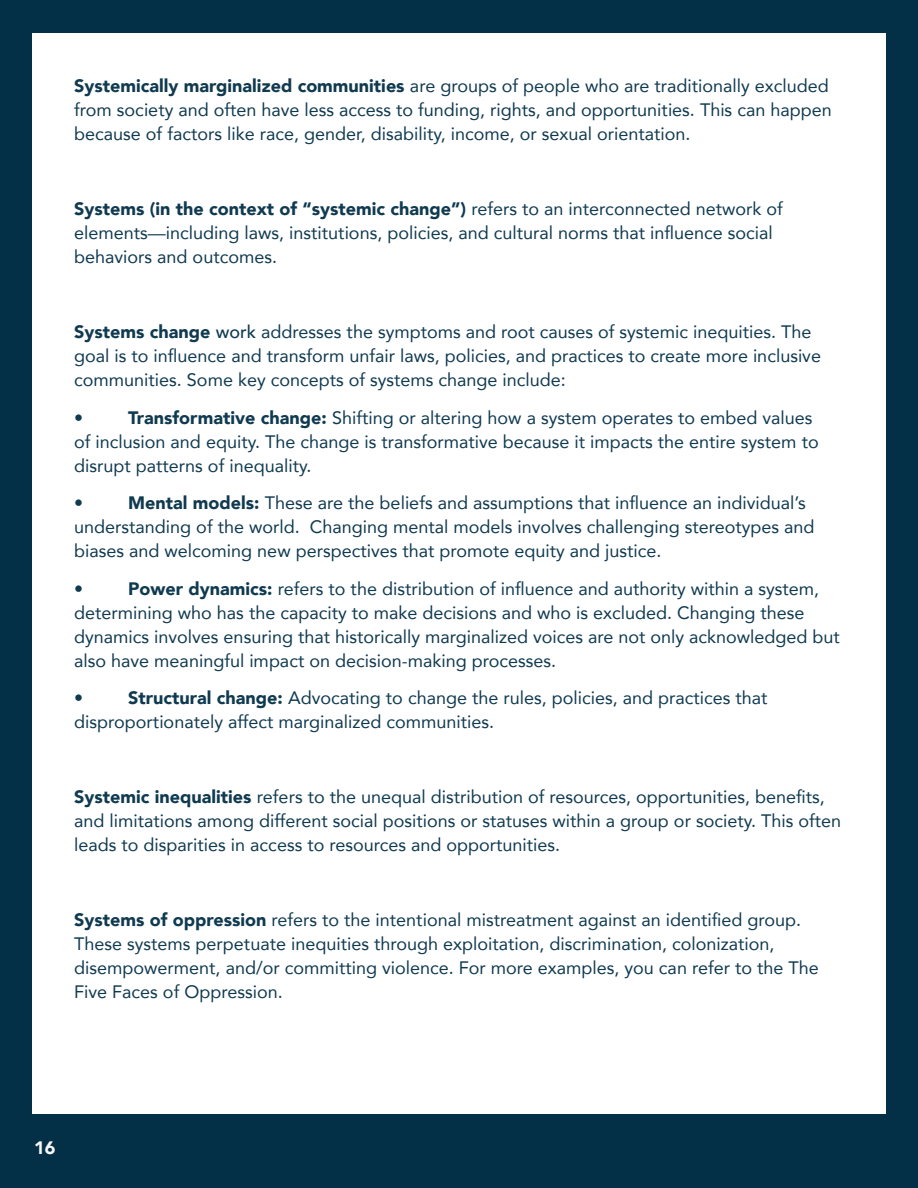
<style>
.page{position:relative;width:918px;height:1188px;background:#fff}
.page>*{position:absolute;margin:0;border:0;box-sizing:border-box;transform-origin:0 0}
.t1{font:18px/24px "Avenir";color:#103a50}
.t2{font:900 18px "Avenir";color:#f6f6f6}
.t3{font:900 18px "Avenir";color:#103a50}
.s1{font-weight:900}
.s2{font-weight:500}
</style>
<div class="page">
<div style="left:0;top:1114px;width:918px;height:74px;background:#033047"></div>
<div style="left:0;top:0;width:32px;height:1188px;background:#033047"></div>
<div style="left:886px;top:0;width:32px;height:1188px;background:#033047"></div>
<div style="left:0;top:0;width:918px;height:33px;background:#033047"></div>
<p class="t1" style="left:74px;top:73px;width:759px"><span class="s1">Systemically marginalized communities</span> are groups of people who are traditionally excluded from society and often have less access to funding, rights, and opportunities. This can happen because of factors like race, gender, disability, income, or sexual orientation.</p>
<p class="t1" style="left:74px;top:196px;width:710px"><span class="s1">Systems (in the context of “systemic change”)</span> refers to an interconnected network of elements—including laws, institutions, policies, and cultural norms that influence social behaviors and outcomes.</p>
<p class="t1" style="left:74px;top:319px;width:748px"><span class="s1">Systems change</span> <span class="s2">work</span> addresses the symptoms and root causes of systemic inequities. The goal is to influence and transform unfair laws, policies, and practices to create more inclusive communities. Some key concepts of systems change include:</p>
<p class="t1" style="left:74px;top:405px;width:10px">•</p>
<p class="t1" style="left:74px;top:405px;width:746px;text-indent:54px"><span class="s1">Transformative change:</span> Shifting or altering how a system operates to embed values of inclusion and equity. The change is transformative because it impacts the entire system to disrupt patterns of inequality.</p>
<p class="t1" style="left:74px;top:490px;width:10px">•</p>
<p class="t1" style="left:74px;top:490px;width:742px;text-indent:54px"><span class="s1">Mental models:</span> These are the beliefs and assumptions that influence an individual’s understanding of the world. Changing mental models involves challenging stereotypes and biases and welcoming new perspectives that promote equity and justice.</p>
<p class="t3" style="left:74px;top:573px;width:10px">•</p>
<p class="t1" style="left:74px;top:576px;width:767px;text-indent:54px"><span class="s1">Power dynamics:</span> refers to the distribution of influence and authority within a system, determining who has the capacity to make decisions and who is excluded. Changing these dynamics involves ensuring that historically marginalized voices are not only acknowledged but also have meaningful impact on decision-making processes.</p>
<p class="t1" style="left:74px;top:685px;width:10px">•</p>
<p class="t1" style="left:74px;top:685px;width:695px;text-indent:54px"><span class="s1">Structural change:</span> Advocating to change the rules, policies, and practices that disproportionately affect marginalized communities.</p>
<p class="t1" style="left:74px;top:784px;width:768px"><span class="s1">Systemic inequalities</span> refers to the unequal distribution of resources, opportunities, benefits, and limitations among different social positions or statuses within a group or society. This often leads to disparities in access to resources and opportunities.</p>
<p class="t1" style="left:74px;top:907px;width:746px"><span class="s1">Systems of oppression</span> refers to the intentional mistreatment against an identified group.<br>These systems perpetuate inequities through exploitation, discrimination, colonization, disempowerment, and/or committing violence. For more examples, you can refer to the The Five Faces of Oppression.</p>
<p class="t2" style="left:34px;top:1132px;width:23px">16</p>
</div>
